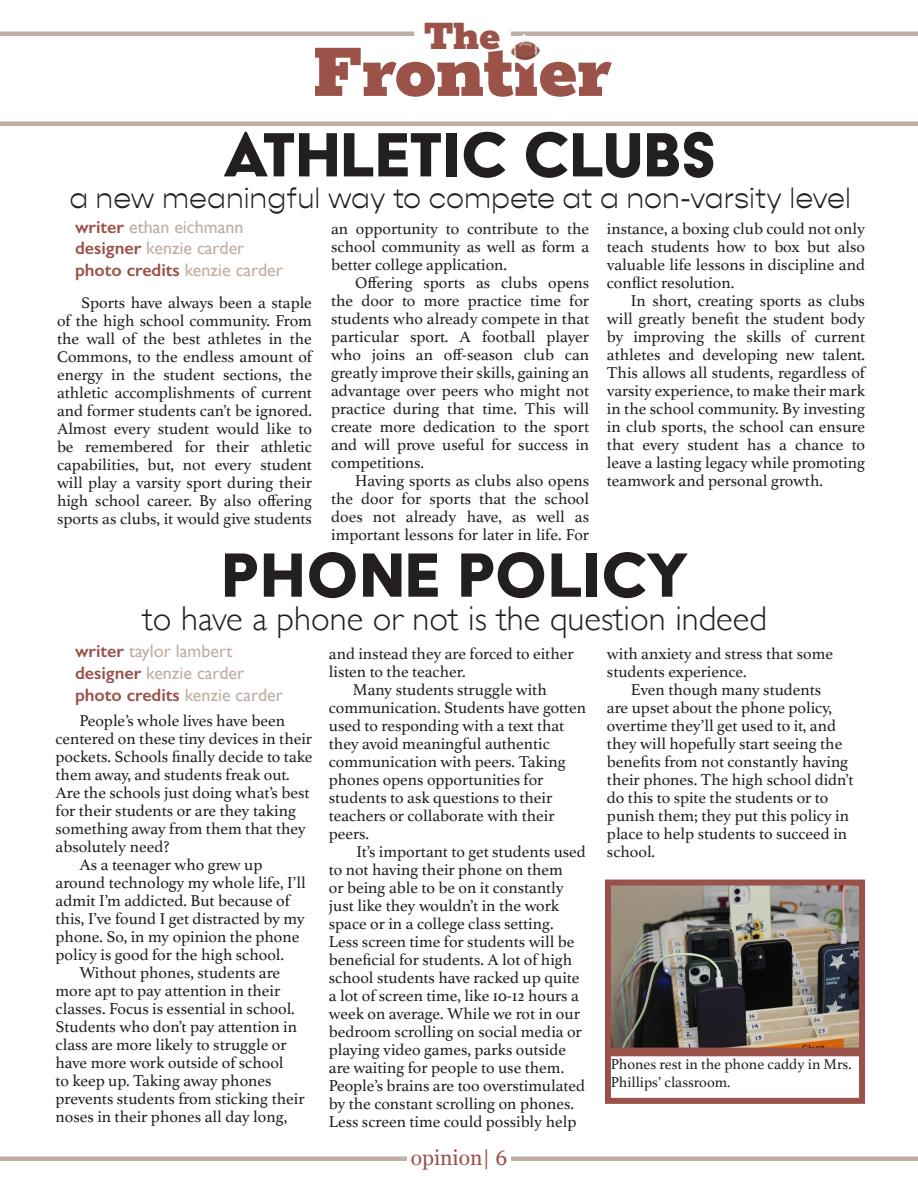
<style>
.page{position:relative;width:918px;height:1188px;background:#fff}
.page>*{position:absolute;margin:0;border:0;box-sizing:border-box;transform-origin:0 0}
.t1{font:900 82.5px "Rokkitt";color:#9b5249}
.t2{font:72px "Acier BAT Text Solid";color:#231f20}
.t3{font:900 45px "Rokkitt";color:#9b5249}
.t4{font:300 34.5px "Gill Sans";color:#231f20}
.t5{font:300 28.5px "Gopher";color:#231f20}
.t6{font:21px "Georgia";color:#9a5148}
.t7{font:18px/21.6px "Gill Sans";color:#bfaea4}
.t8{font:16.5px/18px "Athelas";color:#231f20;text-align:justify}
.t9{font:15px/18px "Athelas";color:#231f20}
.s1{font-weight:600;color:#9a5148}
</style>
<div class="page">
<hr style="left:0;top:32px;width:414px;height:4px;background:#bfaea4">
<hr style="left:511px;top:32px;width:407px;height:4px;background:#bfaea4">
<hr style="left:0;top:122px;width:918px;height:4px;background:#bfaea4">
<div style="left:0;top:1156px;width:407px;height:5px;background:#bfaea4"></div>
<div style="left:511px;top:1156px;width:407px;height:5px;background:#bfaea4"></div>
<img style="left:612px;top:887px;width:246px;height:160px">
<div style="left:605px;top:880px;width:260px;height:174px;border:6px solid #9a5149"></div>
<div style="left:605px;top:1050px;width:260px;height:54px;border:6px solid #9a5149"></div>
<img style="left:522px;top:34px;width:19px;height:20px">
<img style="left:510px;top:39px;width:28px;height:22px">
<img style="left:510px;top:52px;width:17px;height:9px">
<h3 class="t3" style="left:424px;top:4px;width:78px">The</h3>
<h1 class="t1" style="left:313px;top:13px;width:300px">Frontier</h1>
<h2 class="t2" style="left:223px;top:117px;width:496px">ATHLETIC CLUBS</h2>
<h3 class="t5" style="left:69px;top:182px;width:783px">a new meaningful way to compete at a non-varsity level</h3>
<p class="t7" style="left:75px;top:215px;width:210px"><span class="s1">writer</span> ethan eichmann <span class="s1">designer</span> kenzie carder <span class="s1">photo credits</span> kenzie carder</p>
<p class="t8" style="left:57px;top:293px;width:257px;text-indent:24px">Sports have always been a staple of the high school community. From the wall of the best athletes in the Commons, to the endless amount of energy in the student sections, the athletic accomplishments of current and former students can’t be ignored.<br>Almost every student would like to be remembered for their athletic capabilities, but, not every student will play a varsity sport during their high school career. By also offering sports as clubs, it would give students</p>
<p class="t8" style="left:331px;top:219px;width:259px">an opportunity to contribute to the school community as well as form a better college application.</p>
<p class="t8" style="left:331px;top:273px;width:260px;text-indent:24px">Offering sports as clubs opens the door to more practice time for students who already compete in that particular sport. A football player who joins an off-season club can greatly improve their skills, gaining an advantage over peers who might not practice during that time. This will create more dedication to the sport and will prove useful for success in competitions.</p>
<p class="t8" style="left:331px;top:471px;width:260px;text-indent:24px">Having sports as clubs also opens the door for sports that the school does not already have, as well as important lessons for later in life. For</p>
<p class="t8" style="left:607px;top:219px;width:260px">instance, a boxing club could not only teach students how to box but also valuable life lessons in discipline and conflict resolution.</p>
<p class="t8" style="left:607px;top:291px;width:260px;text-indent:24px">In short, creating sports as clubs will greatly benefit the student body by improving the skills of current athletes and developing new talent.<br>This allows all students, regardless of varsity experience, to make their mark in the school community. By investing in club sports, the school can ensure that every student has a chance to leave a lasting legacy while promoting teamwork and personal growth.</p>
<h2 class="t2" style="left:221px;top:537px;width:469px">PHONE POLICY</h2>
<h3 class="t4" style="left:143px;top:592px;width:626px">to have a phone or not is the question indeed</h3>
<p class="t7" style="left:75px;top:640px;width:210px"><span class="s1">writer</span> taylor lambert <span class="s1">designer</span> kenzie carder <span class="s1">photo credits</span> kenzie carder</p>
<p class="t8" style="left:80px;top:712px;width:207px">People’s whole lives have been</p>
<p class="t8" style="left:56px;top:730px;width:258px">centered on these tiny devices in their</p>
<p class="t8" style="left:56px;top:748px;width:258px">pockets. Schools finally decide to take</p>
<p class="t8" style="left:56px;top:766px;width:236px">them away, and students freak out.</p>
<p class="t8" style="left:56px;top:784px;width:255px">Are the schools just doing what’s best</p>
<p class="t8" style="left:56px;top:802px;width:242px">for their students or are they taking</p>
<p class="t8" style="left:56px;top:820px;width:252px">something away from them that they</p>
<p class="t8" style="left:56px;top:838px;width:116px">absolutely need?</p>
<p class="t8" style="left:80px;top:856px;width:184px">As a teenager who grew up</p>
<p class="t8" style="left:56px;top:874px;width:252px">around technology my whole life, I’ll</p>
<p class="t8" style="left:56px;top:892px;width:236px">admit I’m addicted. But because of</p>
<p class="t8" style="left:56px;top:910px;width:251px">this, I’ve found I get distracted by my</p>
<p class="t8" style="left:56px;top:928px;width:245px">phone. So, in my opinion the phone</p>
<p class="t8" style="left:56px;top:946px;width:230px">policy is good for the high school.</p>
<p class="t8" style="left:80px;top:964px;width:202px">Without phones, students are</p>
<p class="t8" style="left:56px;top:982px;width:226px">more apt to pay attention in their</p>
<p class="t8" style="left:56px;top:1000px;width:241px">classes. Focus is essential in school.</p>
<p class="t8" style="left:56px;top:1018px;width:243px">Students who don’t pay attention in</p>
<p class="t8" style="left:56px;top:1036px;width:233px">class are more likely to struggle or</p>
<p class="t8" style="left:56px;top:1054px;width:229px">have more work outside of school</p>
<p class="t8" style="left:56px;top:1072px;width:217px">to keep up. Taking away phones</p>
<p class="t8" style="left:56px;top:1090px;width:251px">prevents students from sticking their</p>
<p class="t8" style="left:56px;top:1108px;width:233px">noses in their phones all day long,</p>
<p class="t8" style="left:329px;top:644px;width:246px">and instead they are forced to either</p>
<p class="t8" style="left:329px;top:662px;width:138px">listen to the teacher.</p>
<p class="t8" style="left:353px;top:680px;width:195px">Many students struggle with</p>
<p class="t8" style="left:329px;top:698px;width:259px">communication. Students have gotten</p>
<p class="t8" style="left:329px;top:716px;width:237px">used to responding with a text that</p>
<p class="t8" style="left:329px;top:734px;width:222px">they avoid meaningful authentic</p>
<p class="t8" style="left:329px;top:752px;width:238px">communication with peers. Taking</p>
<p class="t8" style="left:329px;top:770px;width:216px">phones opens opportunities for</p>
<p class="t8" style="left:329px;top:788px;width:225px">students to ask questions to their</p>
<p class="t8" style="left:329px;top:806px;width:227px">teachers or collaborate with their</p>
<p class="t8" style="left:329px;top:824px;width:42px">peers.</p>
<p class="t8" style="left:356px;top:842px;width:231px">It’s important to get students used</p>
<p class="t8" style="left:329px;top:860px;width:236px">to not having their phone on them</p>
<p class="t8" style="left:329px;top:878px;width:237px">or being able to be on it constantly</p>
<p class="t8" style="left:329px;top:896px;width:232px">just like they wouldn’t in the work</p>
<p class="t8" style="left:329px;top:914px;width:226px">space or in a college class setting.</p>
<p class="t8" style="left:329px;top:932px;width:247px">Less screen time for students will be</p>
<p class="t8" style="left:329px;top:950px;width:245px">beneficial for students. A lot of high</p>
<p class="t8" style="left:329px;top:968px;width:252px">school students have racked up quite</p>
<p class="t8" style="left:329px;top:986px;width:252px">a lot of screen time, like 10-12 hours a</p>
<p class="t8" style="left:329px;top:1004px;width:253px">week on average. While we rot in our</p>
<p class="t8" style="left:329px;top:1022px;width:255px">bedroom scrolling on social media or</p>
<p class="t8" style="left:329px;top:1040px;width:239px">playing video games, parks outside</p>
<p class="t8" style="left:329px;top:1058px;width:237px">are waiting for people to use them.</p>
<p class="t8" style="left:329px;top:1076px;width:258px">People’s brains are too overstimulated</p>
<p class="t8" style="left:329px;top:1094px;width:247px">by the constant scrolling on phones.</p>
<p class="t8" style="left:329px;top:1112px;width:249px">Less screen time could possibly help</p>
<p class="t6" style="left:411px;top:1142px;width:98px">opinion| 6</p>
<p class="t8" style="left:607px;top:644px;width:228px">with anxiety and stress that some students experience.</p>
<p class="t8" style="left:607px;top:680px;width:248px;text-align:left;text-indent:24px">Even though many students<br>are upset about the phone policy, overtime they’ll get used to it, and they will hopefully start seeing the benefits from not constantly having their phones. The high school didn’t do this to spite the students or to punish them; they put this policy in place to help students to succeed in school.</p>
<p class="t9" style="left:611px;top:1055px;width:242px">Phones rest in the phone caddy in Mrs.<br>Phillips’ classroom.</p>
</div>
